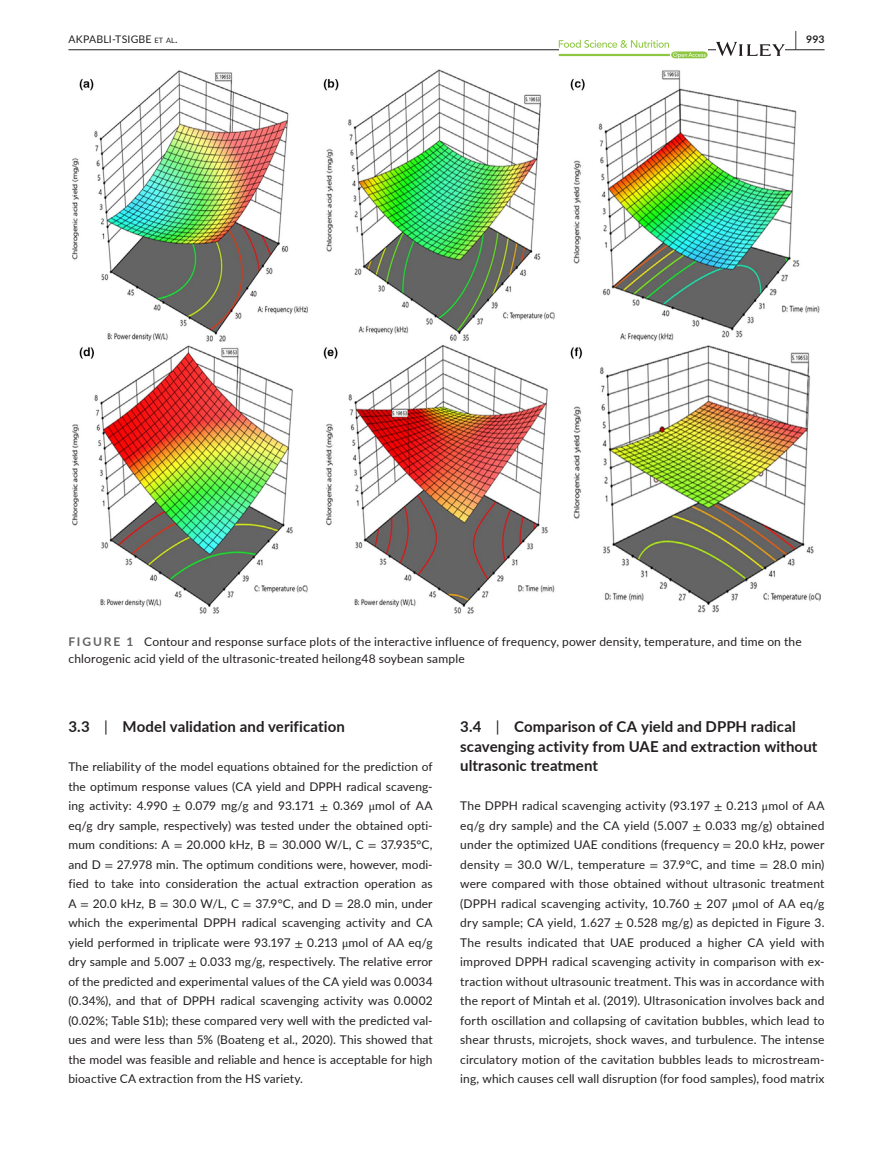
<style>
.page{position:relative;width:893px;height:1174px;background:#fff}
.page>*{position:absolute;margin:0;border:0;box-sizing:border-box;transform-origin:0 0}
.t1{font:700 15px/19.5px "Lato";letter-spacing:.01em;color:#231f20}
.t2{font:12px/19.5px "Lato";letter-spacing:.015em;color:#231f20;text-align:justify}
.t3{font:10.5px "Lato";letter-spacing:.02em;color:#231f20}
.t4{font:700 10.5px "Lato";color:#231f20}
.s1{font-size:7.35px}
.s2{font-size:19.5px}
.s3{font-weight:700;color:#636366}
.s4{font-weight:400}
.s5{font-family:"STIX"}
</style>
<div class="page">
<hr style="left:68px;top:49px;width:756px;height:1px;background:#231f20">
<svg style="left:559px;top:40px;width:149px;height:18px"></svg>
<svg style="left:716px;top:42px;width:69px;height:14px"></svg>
<img style="left:72px;top:69px;width:749px;height:545px">
<p class="t3" style="left:68px;top:31px;width:111px">AKPABLI-TSIGBE <span class="s1">et al</span>.</p>
<p class="t4" style="left:795px;top:31px;width:31px"><span class="s2">|</span> 993</p>
<p class="t2" style="left:68px;top:633px;width:735px;line-height:16.5px"><span class="s3">FIGURE 1</span> Contour and response surface plots of the interactive influence of frequency, power density, temperature, and time on the chlorogenic acid yield of the ultrasonic-treated heilong48 soybean sample</p>
<p class="t1" style="left:68px;top:716px;width:278px">3.3 <span class="s4">|</span> Model validation and verification</p>
<p class="t2" style="left:68px;top:756px;width:366px">The reliability of the model equations obtained for the prediction of the optimum response values (CA yield and DPPH radical scaveng&shy;ing activity: 4.990 <span class="s5">±</span> 0.079 mg/g and 93.171 <span class="s5">±</span> 0.369 <span class="s5">μ</span>mol of AA eq/g dry sample, respectively) was tested under the obtained opti&shy;mum conditions: A <span class="s5">=</span> 20.000 kHz, B <span class="s5">=</span> 30.000 W/L, C <span class="s5">=</span> 37.935°C, and D <span class="s5">=</span> 27.978 min. The optimum conditions were, however, modi&shy;fied to take into consideration the actual extraction operation as A <span class="s5">=</span> 20.0 kHz, B <span class="s5">=</span> 30.0 W/L, C <span class="s5">=</span> 37.9°C, and D <span class="s5">=</span> 28.0 min, under which the experimental DPPH radical scavenging activity and CA yield performed in triplicate were 93.197 <span class="s5">±</span> 0.213 <span class="s5">μ</span>mol of AA eq/g dry sample and 5.007 <span class="s5">±</span> 0.033 mg/g, respectively. The relative error of the predicted and experimental values of the CA yield was 0.0034 (0.34%), and that of DPPH radical scavenging activity was 0.0002 (0.02%; Table S1b); these compared very well with the predicted val&shy;ues and were less than 5% (Boateng et al., 2020). This showed that the model was feasible and reliable and hence is acceptable for high bioactive CA extraction from the HS variety.</p>
<p class="t1" style="left:460px;top:716px;width:359px">3.4 <span class="s4">|</span> Comparison of CA yield and DPPH radical scavenging activity from UAE and extraction without ultrasonic treatment</p>
<p class="t2" style="left:460px;top:795px;width:366px">The DPPH radical scavenging activity (93.197 <span class="s5">±</span> 0.213 <span class="s5">μ</span>mol of AA eq/g dry sample) and the CA yield (5.007 <span class="s5">±</span> 0.033 mg/g) obtained under the optimized UAE conditions (frequency <span class="s5">=</span> 20.0 kHz, power density <span class="s5">=</span> 30.0 W/L, temperature <span class="s5">=</span> 37.9°C, and time <span class="s5">=</span> 28.0 min) were compared with those obtained without ultrasonic treatment (DPPH radical scavenging activity, 10.760 <span class="s5">±</span> 207 <span class="s5">μ</span>mol of AA eq/g dry sample; CA yield, 1.627 <span class="s5">±</span> 0.528 mg/g) as depicted in Figure 3.<br>The results indicated that UAE produced a higher CA yield with improved DPPH radical scavenging activity in comparison with ex&shy;traction without ultrasounic treatment. This was in accordance with the report of Mintah et al. (2019). Ultrasonication involves back and forth oscillation and collapsing of cavitation bubbles, which lead to shear thrusts, microjets, shock waves, and turbulence. The intense circulatory motion of the cavitation bubbles leads to microstream&shy;ing, which causes cell wall disruption (for food samples), food matrix</p>
</div>
